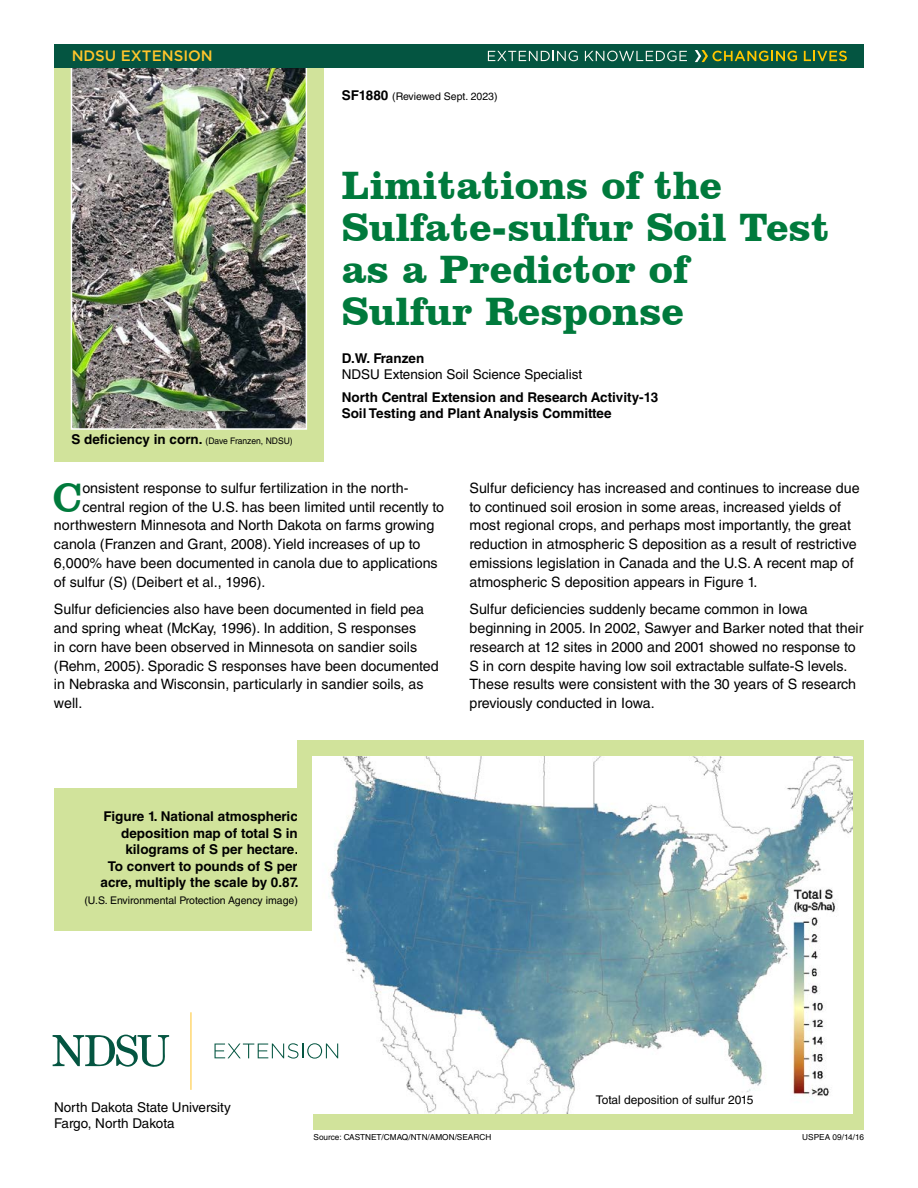
<style>
.page{position:relative;width:918px;height:1188px;background:#fff}
.page>*{position:absolute;margin:0;border:0;box-sizing:border-box;transform-origin:0 0}
.Body_text{font:42.15px "Clarendon BT";color:#007a3c}
.Heading{font:700 40.5px/42px "Clarendon BT";color:#007a3c}
.t1{font:500 15.15px "Gotham";color:#ffc52b}
.Body_text-2{font:14.25px/18.8px "Helvetica LT Std";color:#000}
.t2{font:700 13.5px/16.5px "Helvetica LT Std";color:#000;text-align:right}
.Body_text-3{font:13.5px/16.5px "Helvetica LT Std";color:#000}
.t3{font:12px "Helvetica LT Std";color:#000}
.t4{font:10.5px "Helvetica LT Std";color:#000}
.t5{font:8.25px "Helvetica LT Std";color:#000}
.s1{font-weight:400;font-size:9px}
.s2{font-weight:700;font-size:13.5px}
</style>
<div class="page">
<div style="left:54px;top:789px;width:333px;height:142px;background:#d1e39b"></div>
<div style="left:314px;top:741px;width:550px;height:389px;background:#d1e39b"></div>
<div style="left:298px;top:741px;width:89px;height:142px;background:#d1e39b"></div>
<img style="left:312px;top:757px;width:540px;height:357px">
<div style="left:54px;top:63px;width:269px;height:399px;background:#d1e39b"></div>
<img style="left:74px;top:68px;width:230px;height:359px">
<div style="left:71px;top:65px;width:236px;height:365px;border:2px solid #fff"></div>
<div style="left:54px;top:44px;width:810px;height:23px;background:#045541"></div>
<svg style="left:488px;top:51px;width:90px;height:10px"></svg>
<svg style="left:585px;top:51px;width:102px;height:10px"></svg>
<svg style="left:804px;top:51px;width:43px;height:10px"></svg>
<svg style="left:695px;top:50px;width:102px;height:12px"></svg>
<svg style="left:53px;top:1034px;width:116px;height:33px"></svg>
<hr style="left:191px;top:1012px;width:1px;height:78px;background:#ffc52b">
<svg style="left:215px;top:1043px;width:123px;height:16px"></svg>
<p class="t1" style="left:72px;top:46px;width:143px">NDSU EXTENSION</p>
<p class="t2" style="left:71px;top:430px;width:223px">S deficiency in corn. <span class="s1">(Dave Franzen, NDSU)</span></p>
<p class="t4" style="left:342px;top:90px;width:157px"><span class="s2">SF1880</span> (Reviewed Sept. 2023)</p>
<p class="Heading" style="left:342px;top:164px;width:490px">Limitations of the<br>Sulfate-sulfur Soil Test as a Predictor of<br>Sulfur Response</p>
<p class="t2" style="left:342px;top:350px;width:84px">D.W. Franzen</p>
<p class="Body_text-3" style="left:342px;top:366px;width:242px">NDSU Extension Soil Science Specialist</p>
<p class="t2" style="left:342px;top:389px;width:318px;text-align:left">North Central Extension and Research Activity-13<br>Soil Testing and Plant Analysis Committee</p>
<p class="Body_text" style="left:52px;top:471px;width:31px">C</p>
<p class="Body_text-2" style="left:82px;top:479px;width:328px">onsistent response to sulfur fertilization in the north-</p>
<p class="Body_text-2" style="left:82px;top:497px;width:363px">central region of the U.S. has been limited until recently to</p>
<p class="Body_text-2" style="left:54px;top:516px;width:382px">northwestern Minnesota and North Dakota on farms growing</p>
<p class="Body_text-2" style="left:54px;top:535px;width:368px">canola (Franzen and Grant, 2008). Yield increases of up to</p>
<p class="Body_text-2" style="left:54px;top:554px;width:385px">6,000% have been documented in canola due to applications</p>
<p class="Body_text-2" style="left:54px;top:572px;width:213px">of sulfur (S) (Deibert et al., 1996).</p>
<p class="Body_text-2" style="left:54px;top:600px;width:386px">Sulfur deficiencies also have been documented in field pea and spring wheat (McKay, 1996). In addition, S responses<br>in corn have been observed in Minnesota on sandier soils (Rehm, 2005). Sporadic S responses have been documented in Nebraska and Wisconsin, particularly in sandier soils, as well.</p>
<p class="Body_text-2" style="left:469px;top:479px;width:392px">Sulfur deficiency has increased and continues to increase due to continued soil erosion in some areas, increased yields of most regional crops, and perhaps most importantly, the great reduction in atmospheric S deposition as a result of restrictive emissions legislation in Canada and the U.S. A recent map of atmospheric S deposition appears in Figure 1.</p>
<p class="Body_text-2" style="left:469px;top:600px;width:396px">Sulfur deficiencies suddenly became common in Iowa beginning in 2005. In 2002, Sawyer and Barker noted that their research at 12 sites in 2000 and 2001 showed no response to S in corn despite having low soil extractable sulfate-S levels.<br>These results were consistent with the 30 years of S research previously conducted in Iowa.</p>
<p class="t2" style="left:101px;top:808px;width:199px">Figure 1. National atmospheric deposition map of total S in kilograms of S per hectare.<br>To convert to pounds of S per acre, multiply the scale by 0.87.</p>
<p class="t4" style="left:84px;top:894px;width:215px">(U.S. Environmental Protection Agency image)</p>
<p class="Body_text-3" style="left:54px;top:1099px;width:178px">North Dakota State University<br>Fargo, North Dakota</p>
<p class="t3" style="left:596px;top:1093px;width:159px">Total deposition of sulfur 2015</p>
<p class="t5" style="left:314px;top:1133px;width:179px">Source: CASTNET/CMAQ/NTN/AMON/SEARCH</p>
<p class="t5" style="left:802px;top:1133px;width:63px">USPEA 09/14/16</p>
</div>
